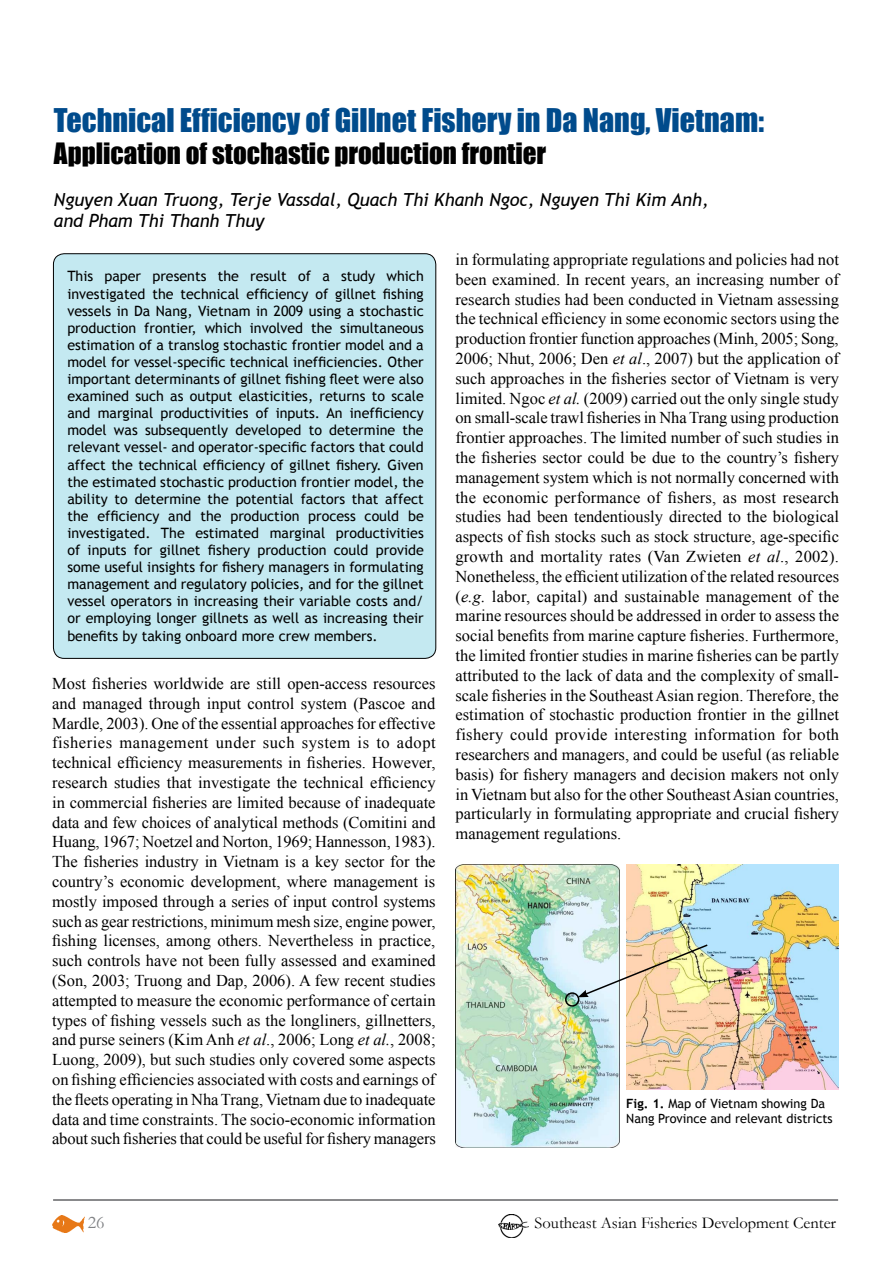
<style>
.page{position:relative;width:893px;height:1263px;background:#fff}
.page>*{position:absolute;margin:0;border:0;box-sizing:border-box;transform-origin:0 0}
.t1{font:30px "Impact";color:#004b8c}
.t2{font:27px "Impact";color:#000}
.t3{font:italic 18px/21.6px "Trebuchet MS";color:#000}
.t4{font:18px "Garamond";color:#808285}
.t5{font:16.5px/19.8px "Times New Roman";color:#000;text-align:justify}
.t6{font:16.5px "Garamond";color:#000}
.t7{font:14.25px/17.1px "Trebuchet MS";color:#000;text-align:justify}
.t8{font:12.75px/15.3px "Trebuchet MS";color:#000}
.s1{font-style:italic}
.s2{font-weight:700}
</style>
<div class="page">
<img style="left:53px;top:1216px;width:32px;height:16px">
<img style="left:498px;top:1215px;width:31px;height:22px">
<hr style="left:53px;top:1199px;width:785px;height:2px;background:#636466">
<div style="left:53px;top:254px;width:383px;height:404px;background:#c4e9f1;border-radius:11px"></div>
<img style="left:455px;top:864px;width:164px;height:284px">
<img style="left:626px;top:864px;width:213px;height:226px">
<img style="left:578px;top:943px;width:131px;height:54px">
<div style="left:565px;top:992px;width:14px;height:15px;border:2px solid #000;border-radius:50%"></div>
<h1 class="t1" style="left:54px;top:97px;width:712px">Technical Efficiency of Gillnet Fishery in Da Nang, Vietnam:</h1>
<h2 class="t2" style="left:54px;top:133px;width:494px">Application of stochastic production frontier</h2>
<p class="t3" style="left:54px;top:189px;width:656px">Nguyen Xuan Truong, Terje Vassdal, Quach Thi Khanh Ngoc, Nguyen Thi Kim Anh, and Pham Thi Thanh Thuy</p>
<p class="t7" style="left:67px;top:268px;width:358px">This paper presents the result of a study which investigated the technical efficiency of gillnet fishing vessels in Da Nang, Vietnam in 2009 using a stochastic production frontier, which involved the simultaneous estimation of a translog stochastic frontier model and a model for vessel-specific technical inefficiencies. Other important determinants of gillnet fishing fleet were also examined such as output elasticities, returns to scale and marginal productivities of inputs. An inefficiency model was subsequently developed to determine the relevant vessel- and operator-specific factors that could affect the technical efficiency of gillnet fishery. Given the estimated stochastic production frontier model, the ability to determine the potential factors that affect the efficiency and the production process could be investigated. The estimated marginal productivities of inputs for gillnet fishery production could provide some useful insights for fishery managers in formulating management and regulatory policies, and for the gillnet vessel operators in increasing their variable costs and/ or employing longer gillnets as well as increasing their benefits by taking onboard more crew members.</p>
<p class="t5" style="left:52px;top:673px;width:385px">Most fisheries worldwide are still open-access resources and managed through input control system (Pascoe and Mardle, 2003). One of the essential approaches for effective fisheries management under such system is to adopt technical efficiency measurements in fisheries. However, research studies that investigate the technical efficiency in commercial fisheries are limited because of inadequate data and few choices of analytical methods (Comitini and Huang, 1967; Noetzel and Norton, 1969; Hannesson, 1983).<br>The fisheries industry in Vietnam is a key sector for the country’s economic development, where management is mostly imposed through a series of input control systems such as gear restrictions, minimum mesh size, engine power, fishing licenses, among others. Nevertheless in practice, such controls have not been fully assessed and examined (Son, 2003; Truong and Dap, 2006). A few recent studies attempted to measure the economic performance of certain types of fishing vessels such as the longliners, gillnetters, and purse seiners (Kim Anh <span class="s1">et al</span>., 2006; Long <span class="s1">et al.</span>, 2008; Luong, 2009), but such studies only covered some aspects on fishing efficiencies associated with costs and earnings of the fleets operating in Nha Trang, Vietnam due to inadequate data and time constraints. The socio-economic information about such fisheries that could be useful for fishery managers</p>
<p class="t5" style="left:455px;top:249px;width:385px">in formulating appropriate regulations and policies had not been examined. In recent years, an increasing number of research studies had been conducted in Vietnam assessing the technical efficiency in some economic sectors using the production frontier function approaches (Minh, 2005; Song, 2006; Nhut, 2006; Den <span class="s1">et al</span>., 2007) but the application of such approaches in the fisheries sector of Vietnam is very limited. Ngoc <span class="s1">et al.</span> (2009) carried out the only single study on small-scale trawl fisheries in Nha Trang using production frontier approaches. The limited number of such studies in the fisheries sector could be due to the country’s fishery management system which is not normally concerned with the economic performance of fishers, as most research studies had been tendentiously directed to the biological aspects of fish stocks such as stock structure, age-specific growth and mortality rates (Van Zwieten <span class="s1">et al</span>., 2002).<br>Nonetheless, the efficient utilization of the related resources (<span class="s1">e.g.</span> labor, capital) and sustainable management of the marine resources should be addressed in order to assess the social benefits from marine capture fisheries. Furthermore, the limited frontier studies in marine fisheries can be partly attributed to the lack of data and the complexity of small&shy;scale fisheries in the Southeast Asian region. Therefore, the estimation of stochastic production frontier in the gillnet fishery could provide interesting information for both researchers and managers, and could be useful (as reliable basis) for fishery managers and decision makers not only in Vietnam but also for the other Southeast Asian countries, particularly in formulating appropriate and crucial fishery management regulations.</p>
<p class="t8" style="left:626px;top:1096px;width:208px"><span class="s2">Fig. 1.</span> Map of Vietnam showing Da<br>Nang Province and relevant districts</p>
<p class="t4" style="left:88px;top:1210px;width:18px">26</p>
<p class="t6" style="left:535px;top:1211px;width:303px">Southeast Asian Fisheries Development Center</p>
</div>
